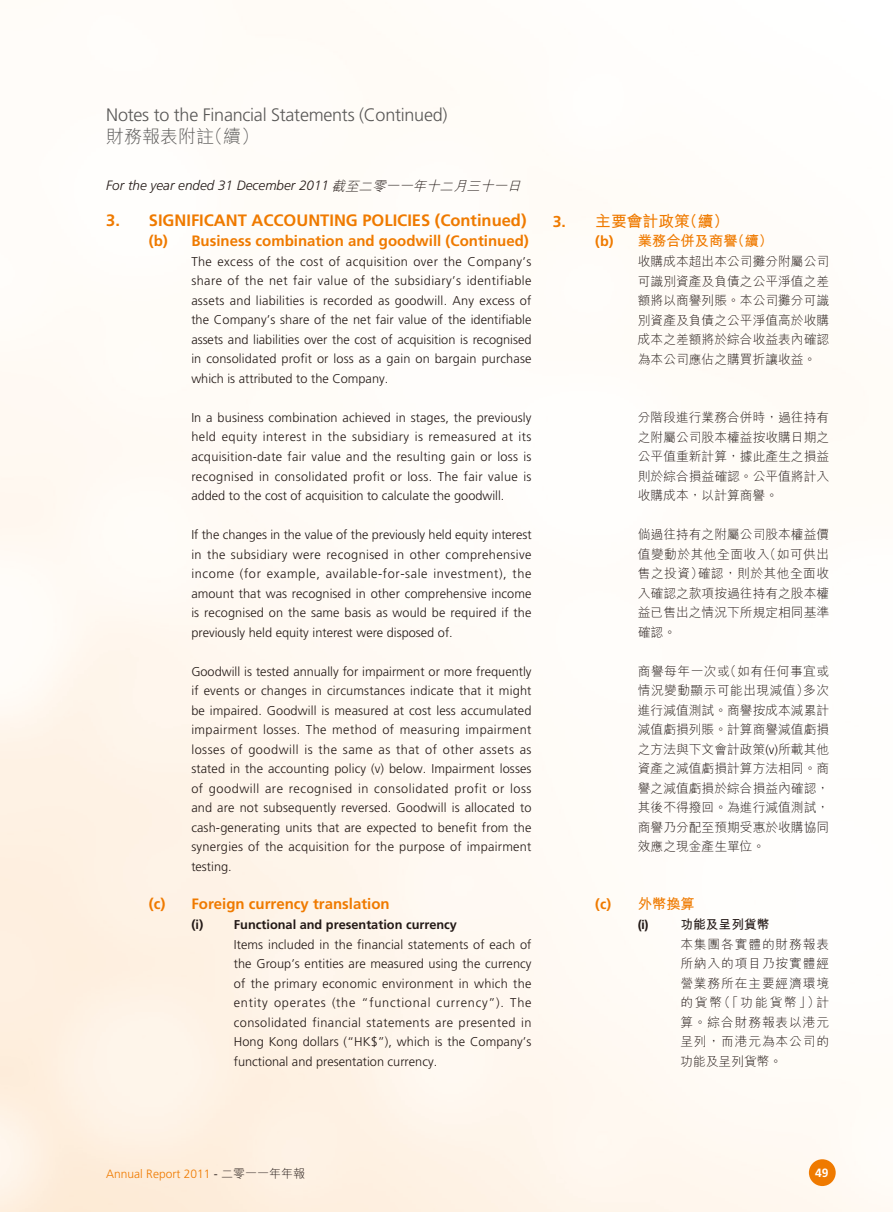
<style>
.page{position:relative;width:893px;height:1212px;background:#fff}
.page>*{position:absolute;margin:0;border:0;box-sizing:border-box;transform-origin:0 0}
.t1{font:300 18px "Frutiger LT Std";letter-spacing:-.015em;color:#595857}
.t2{font:18px "M Hei HK Light E Ten B5 H";color:#595857}
.t3{font:700 16.5px "Frutiger LT Std";color:#ef7a00}
.t4{font:15.75px "M Hei HK Bold E Ten B5 H";color:#ef7a00}
.t5{font:700 15px "Frutiger LT Std";color:#ef7a00}
.t6{font:14.25px "M Hei HK Bold E Ten B5 H";color:#ef7a00}
.t7{font:italic 300 13.5px "Frutiger LT Std";color:#231916}
.t8{font:300 12.75px/19.5px "Frutiger LT Std";color:#231916;text-align:justify}
.t9{font:12.75px/19.5px "M Hei HK Light E Ten B5 H";color:#231916;text-align:justify}
.t10{font:700 12.75px "Frutiger LT Std";color:#231916}
.t11{font:12.75px "M Hei HK Bold E Ten B5 H";color:#231916}
.t12{font:700 12.75px "Helvetica Neue LT Std";color:#231916}
.t13{font:300 12px "Frutiger LT Std";color:#ef7a00}
.t14{font:700 12px "Frutiger LT Std";color:#fff}
.s1{font-family:"M Hei HK Light E Ten B5 H";font-weight:400}
.s2{font-family:"Frutiger LT Std";font-weight:700}
.s3{font-family:"Frutiger LT Std";font-weight:300}
.s4{color:#231916}
.s5{font-family:"M Hei HK Light E Ten B5 H";font-weight:400;color:#231916}
</style>
<div class="page">
<div style="left:809px;top:1159px;width:27px;height:27px;background:#ef7a00;border-radius:50%"></div>
<h1 class="t1" style="left:106px;top:106px;width:343px">Notes to the Financial Statements (Continued)</h1>
<h1 class="t2" style="left:106px;top:129px;width:154px">財務報表附註（續）</h1>
<p class="t7" style="left:106px;top:179px;width:419px">For the year ended 31 December 2011 <span class="s1">截至二零一一年十二月三十一日</span></p>
<p class="t3" style="left:106px;top:213px;width:422px">3. SIGNIFICANT ACCOUNTING POLICIES (Continued)</p>
<p class="t5" style="left:149px;top:234px;width:382px">(b) Business combination and goodwill (Continued)</p>
<p class="t8" style="left:191px;top:252px;width:342px">The excess of the cost of acquisition over the Company’s share of the net fair value of the subsidiary’s identifiable assets and liabilities is recorded as goodwill. Any excess of the Company’s share of the net fair value of the identifiable assets and liabilities over the cost of acquisition is recognised in consolidated profit or loss as a gain on bargain purchase which is attributed to the Company.</p>
<p class="t8" style="left:191px;top:408px;width:342px">In a business combination achieved in stages, the previously held equity interest in the subsidiary is remeasured at its acquisition-date fair value and the resulting gain or loss is recognised in consolidated profit or loss. The fair value is added to the cost of acquisition to calculate the goodwill.</p>
<p class="t8" style="left:191px;top:525px;width:342px">If the changes in the value of the previously held equity interest in the subsidiary were recognised in other comprehensive income (for example, available-for-sale investment), the amount that was recognised in other comprehensive income is recognised on the same basis as would be required if the previously held equity interest were disposed of.</p>
<p class="t8" style="left:191px;top:662px;width:342px">Goodwill is tested annually for impairment or more frequently if events or changes in circumstances indicate that it might be impaired. Goodwill is measured at cost less accumulated impairment losses. The method of measuring impairment losses of goodwill is the same as that of other assets as stated in the accounting policy (v) below. Impairment losses of goodwill are recognised in consolidated profit or loss and are not subsequently reversed. Goodwill is allocated to cash-generating units that are expected to benefit from the synergies of the acquisition for the purpose of impairment testing.</p>
<p class="t5" style="left:149px;top:897px;width:242px">(c) Foreign currency translation</p>
<p class="t10" style="left:191px;top:918px;width:267px">(i) Functional and presentation currency</p>
<p class="t8" style="left:234px;top:935px;width:299px">Items included in the financial statements of each of the Group’s entities are measured using the currency of the primary economic environment in which the entity operates (the “functional currency”). The consolidated financial statements are presented in Hong Kong dollars (“HK$”), which is the Company’s functional and presentation currency.</p>
<p class="t4" style="left:553px;top:215px;width:178px"><span class="s2">3.</span> 主要會計政策（續）</p>
<p class="t6" style="left:595px;top:236px;width:179px"><span class="s2">(b)</span> 業務合併及商譽（續）</p>
<p class="t9" style="left:638px;top:253px;width:193px">收購成本超出本公司攤分附屬公司可識別資產及負債之公平淨值之差額將以商譽列賬。本公司攤分可識別資產及負債之公平淨值高於收購成本之差額將於綜合收益表內確認為本公司應佔之購買折讓收益。</p>
<p class="t9" style="left:638px;top:409px;width:193px">分階段進行業務合併時，過往持有之附屬公司股本權益按收購日期之公平值重新計算，據此產生之損益則於綜合損益確認。公平值將計入收購成本，以計算商譽。</p>
<p class="t9" style="left:638px;top:526px;width:193px">倘過往持有之附屬公司股本權益價值變動於其他全面收入（如可供出售之投資）確認，則於其他全面收入確認之款項按過往持有之股本權益已售出之情況下所規定相同基準確認。</p>
<p class="t9" style="left:638px;top:663px;width:193px">商譽每年一次或（如有任何事宜或情況變動顯示可能出現減值）多次進行減值測試。商譽按成本減累計減值虧損列賬。計算商譽減值虧損之方法與下文會計政策<span class="s3">(v)</span>所載其他資產之減值虧損計算方法相同。商譽之減值虧損於綜合損益內確認，其後不得撥回。為進行減值測試，商譽乃分配至預期受惠於收購協同效應之現金產生單位。</p>
<p class="t6" style="left:595px;top:899px;width:101px"><span class="s2">(c)</span> 外幣換算</p>
<p class="t12" style="left:638px;top:920px;width:12px">(i)</p>
<p class="t11" style="left:680px;top:919px;width:91px">功能及呈列貨幣</p>
<p class="t9" style="left:680px;top:936px;width:150px">本集團各實體的財務報表所納入的項目乃按實體經營業務所在主要經濟環境的貨幣（「功能貨幣」）計算。綜合財務報表以港元呈列，而港元為本公司的功能及呈列貨幣。</p>
<p class="t13" style="left:106px;top:1168px;width:200px">Annual Report 2011 <span class="s4">-</span> <span class="s5">二零一一年年報</span></p>
<p class="t14" style="left:815px;top:1167px;width:15px">49</p>
</div>
